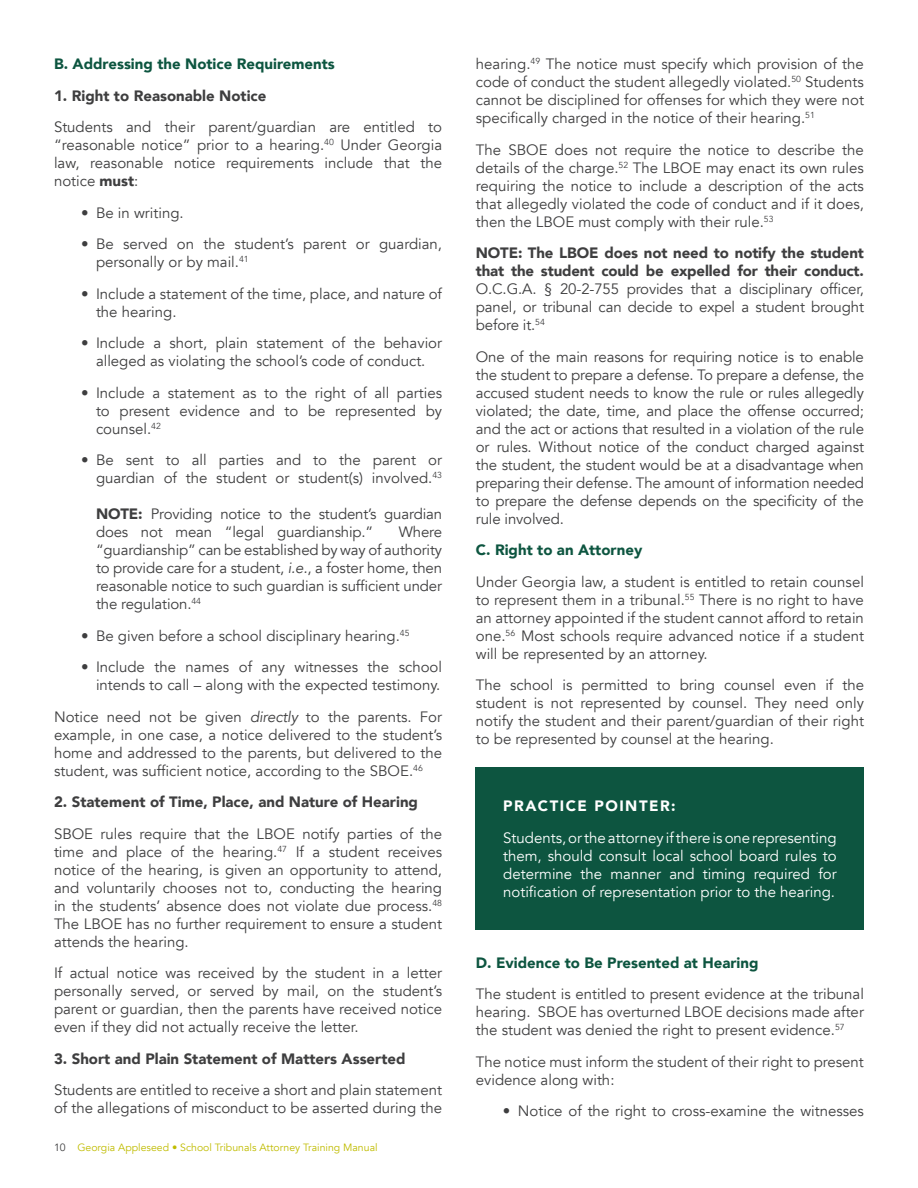
<style>
.page{position:relative;width:918px;height:1188px;background:#fff}
.page>*{position:absolute;margin:0;border:0;box-sizing:border-box;transform-origin:0 0}
.t1{font:15px/18px "Avenir";color:#3e3e3f;text-align:justify}
.t2{font:15px/18px "Avenir";color:#fff;text-align:justify}
.t3{font:900 15px "Avenir";color:#3e3e3f}
.t4{font:900 15px "Avenir";color:#0d5540}
.t5{font:900 15px "Avenir";letter-spacing:.1em;color:#fff}
.t6{font:10.5px "Avenir";color:#c0bc00}
.s1{font-weight:900}
.s2{font-style:italic}
.s3{color:#3e3e3f}
</style>
<div class="page">
<div style="left:476px;top:767px;width:388px;height:163px;background:#0d5540"></div>
<p class="t4" style="left:54px;top:51px;width:282px">B. Addressing the Notice Requirements</p>
<p class="t3" style="left:54px;top:82px;width:214px">1. Right to Reasonable Notice</p>
<p class="t1" style="left:54px;top:118px;width:390px">Students and their parent/guardian are entitled to “reasonable notice” prior to a hearing.<sup>40</sup> Under Georgia law, reasonable notice requirements include that the notice <span class="s1">must</span>:</p>
<p class="t1" style="left:81px;top:204px;width:104px">• Be in writing.</p>
<p class="t1" style="left:96px;top:235px;width:348px;text-indent:-15px">• Be served on the student’s parent or guardian, personally or by mail.<sup>41</sup></p>
<p class="t1" style="left:96px;top:285px;width:348px;text-indent:-15px">• Include a statement of the time, place, and nature of the hearing.</p>
<p class="t1" style="left:81px;top:334px;width:363px;text-align:center">• Include a short, plain statement of the behavior alleged as violating the school’s code of conduct.</p>
<p class="t1" style="left:96px;top:384px;width:348px;text-indent:-15px">• Include a statement as to the right of all parties to present evidence and to be represented by counsel.<sup>42</sup></p>
<p class="t1" style="left:81px;top:451px;width:363px;text-align:right">• Be sent to all parties and to the parent or guardian of the student or student(s) involved.<sup>43</sup></p>
<p class="t1" style="left:96px;top:505px;width:348px"><span class="s1">NOTE:</span> Providing notice to the student’s guardian does not mean “legal guardianship.”</p>
<p class="t1" style="left:96px;top:523px;width:348px;text-indent:303px">Where “guardianship” can be established by way of authority to provide care for a student, <span class="s2">i.e.</span>, a foster home, then reasonable notice to such guardian is sufficient under the regulation.<sup>44</sup></p>
<p class="t1" style="left:81px;top:627px;width:330px">• Be given before a school disciplinary hearing.<sup>45</sup></p>
<p class="t1" style="left:81px;top:658px;width:363px;text-align:right">• Include the names of any witnesses the school intends to call – along with the expected testimony.</p>
<p class="t1" style="left:54px;top:708px;width:390px">Notice need not be given <span class="s2">directly</span> to the parents. For example, in one case, a notice delivered to the student’s home and addressed to the parents, but delivered to the student, was sufficient notice, according to the SBOE.<sup>46</sup></p>
<p class="t3" style="left:54px;top:789px;width:366px">2. Statement of Time, Place, and Nature of Hearing</p>
<p class="t1" style="left:54px;top:825px;width:390px">SBOE rules require that the LBOE notify parties of the time and place of the hearing.<sup>47</sup> If a student receives notice of the hearing, is given an opportunity to attend, and voluntarily chooses not to, conducting the hearing in the students’ absence does not violate due process.<sup>48<br></sup>The LBOE has no further requirement to ensure a student attends the hearing.</p>
<p class="t1" style="left:54px;top:964px;width:390px">If actual notice was received by the student in a letter personally served, or served by mail, on the student’s parent or guardian, then the parents have received notice even if they did not actually receive the letter.</p>
<p class="t3" style="left:54px;top:1045px;width:353px">3. Short and Plain Statement of Matters Asserted</p>
<p class="t1" style="left:54px;top:1081px;width:390px">Students are entitled to receive a short and plain statement of the allegations of misconduct to be asserted during the</p>
<p class="t6" style="left:54px;top:1142px;width:325px"><span class="s3">10</span> Georgia Appleseed • School Tribunals Attorney Training Manual</p>
<p class="t1" style="left:476px;top:55px;width:390px">hearing.<sup>49</sup> The notice must specify which provision of the code of conduct the student allegedly violated.<sup>50</sup> Students cannot be disciplined for offenses for which they were not specifically charged in the notice of their hearing.<sup>51</sup></p>
<p class="t1" style="left:476px;top:141px;width:390px">The SBOE does not require the notice to describe the details of the charge.<sup>52</sup> The LBOE may enact its own rules requiring the notice to include a description of the acts that allegedly violated the code of conduct and if it does, then the LBOE must comply with their rule.<sup>53</sup></p>
<p class="t1" style="left:476px;top:244px;width:390px"><span class="s1">NOTE: The LBOE does not need to notify the student that the student could be expelled for their conduct.<br></span>O.C.G.A. § 20-2-755 provides that a disciplinary officer, panel, or tribunal can decide to expel a student brought before it.<sup>54</sup></p>
<p class="t1" style="left:476px;top:348px;width:390px">One of the main reasons for requiring notice is to enable the student to prepare a defense. To prepare a defense, the accused student needs to know the rule or rules allegedly violated; the date, time, and place the offense occurred; and the act or actions that resulted in a violation of the rule or rules. Without notice of the conduct charged against the student, the student would be at a disadvantage when preparing their defense. The amount of information needed to prepare the defense depends on the specificity of the rule involved.</p>
<p class="t4" style="left:476px;top:537px;width:168px">C. Right to an Attorney</p>
<p class="t1" style="left:476px;top:573px;width:390px">Under Georgia law, a student is entitled to retain counsel to represent them in a tribunal.<sup>55</sup> There is no right to have an attorney appointed if the student cannot afford to retain one.<sup>56</sup> Most schools require advanced notice if a student will be represented by an attorney.</p>
<p class="t1" style="left:476px;top:676px;width:390px">The school is permitted to bring counsel even if the student is not represented by counsel. They need only notify the student and their parent/guardian of their right to be represented by counsel at the hearing.</p>
<p class="t5" style="left:503px;top:793px;width:174px">PRACTICE POINTER:</p>
<p class="t2" style="left:503px;top:829px;width:335px">Students, or the attorney if there is one representing them, should consult local school board rules to determine the manner and timing required for notification of representation prior to the hearing.</p>
<p class="t4" style="left:476px;top:950px;width:284px">D. Evidence to Be Presented at Hearing</p>
<p class="t1" style="left:476px;top:985px;width:390px">The student is entitled to present evidence at the tribunal hearing. SBOE has overturned LBOE decisions made after the student was denied the right to present evidence.<sup>57</sup></p>
<p class="t1" style="left:476px;top:1053px;width:390px">The notice must inform the student of their right to present evidence along with:</p>
<p class="t1" style="left:503px;top:1102px;width:363px">• Notice of the right to cross-examine the witnesses</p>
</div>
